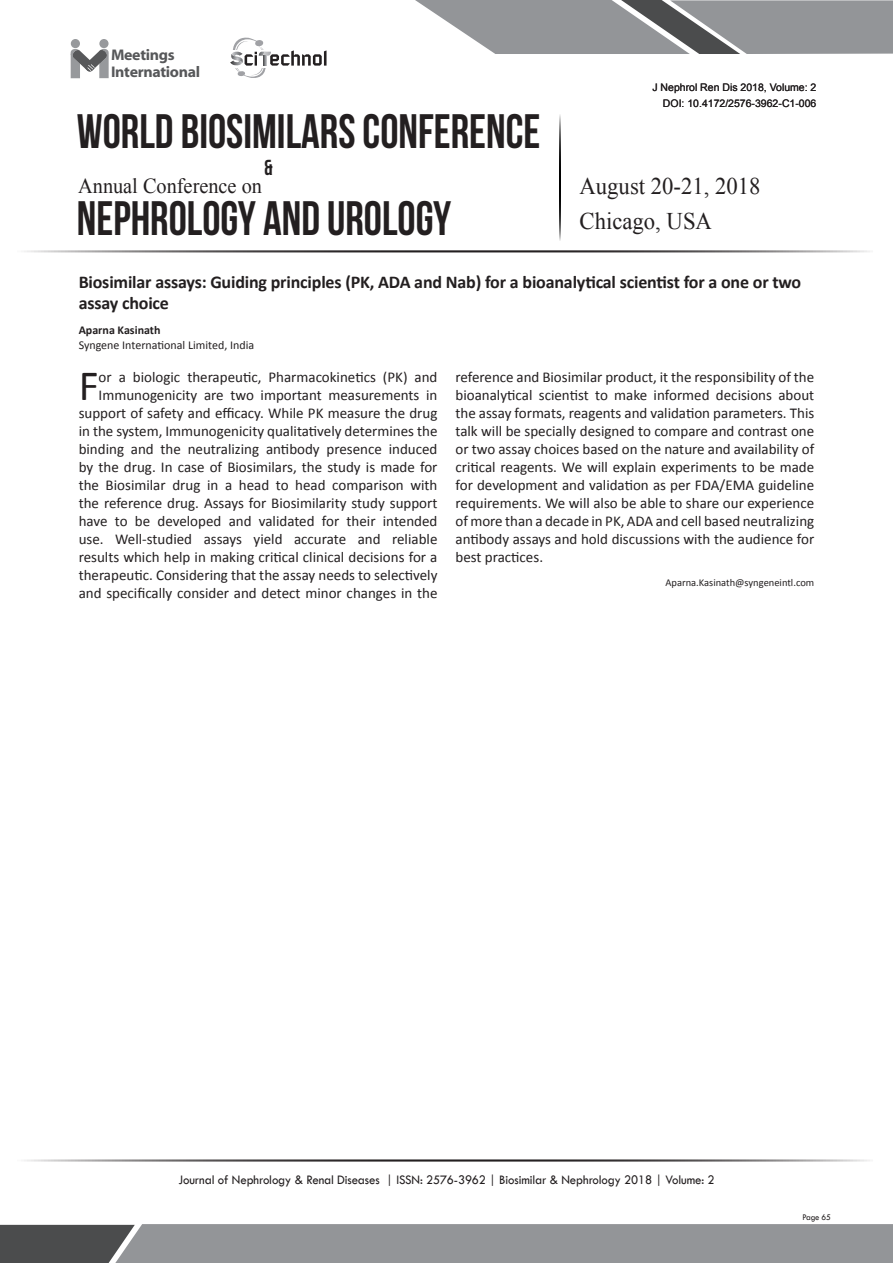
<style>
.page{position:relative;width:893px;height:1263px;background:#fff}
.page>*{position:absolute;margin:0;border:0;box-sizing:border-box;transform-origin:0 0}
.t1{font:48.3px "Bebas Neue";color:#231f20;scale:.95 1}
.Bio_Heading{font:43.35px "Calibri";color:#231f20}
.t2{font:23.85px/35px "Times New Roman";color:#231f20;scale:.95 1}
.t3{font:21.75px "Bebas Neue";color:#231f20;scale:.95 1}
.t4{font:21.3px "Times New Roman";color:#231f20;scale:.95 1}
.t5{font:700 18px/21px "Calibri";letter-spacing:-.01em;color:#231f20}
.t6{font:700 15.45px/17.1px "Myriad Web Pro";letter-spacing:-.02em;color:#57585a}
.Bio_Heading-2{font:15px/18px "Calibri";color:#231f20;text-align:right}
.t7{font:13.5px "Tw Cen";letter-spacing:-.01em;color:#231f20;scale:.95 1}
.Affiliation{font:12px "Calibri";color:#231f20}
.Name{font:700 12px "Calibri";color:#231f20}
.t8{font:10.5px "Arial";color:#231f20}
.Bio_Heading-3{font:10.5px "Calibri";color:#231f20}
.t9{font:9px "Tw Cen";letter-spacing:-.02em;color:#231f20;scale:.95 1}
</style>
<div class="page">
<hr style="left:14px;top:250px;width:859px;height:2px;background:#231f20">
<hr style="left:14px;top:1159px;width:859px;height:2px;background:#231f20">
<svg style="left:71px;top:49px;width:38px;height:29px"></svg>
<div style="left:99px;top:39px;width:10px;height:9px;background:#97999c;border-radius:50%"></div>
<div style="left:71px;top:39px;width:9px;height:9px;background:#97999c;border-radius:50%"></div>
<svg style="left:415px;top:0;width:478px;height:54px;background:#9a9b9e"></svg>
<svg style="left:0;top:1224px;width:893px;height:39px;background:#8a8c8f"></svg>
<hr style="left:559px;top:114px;width:2px;height:127px;background:#000">
<svg style="left:230px;top:38px;width:97px;height:40px"></svg>
<p class="t6" style="left:111px;top:46px;width:91px">Meetings<br>International</p>
<h1 class="t1" style="left:77px;top:105px;width:489px">WORLD BIOSIMILARS CONFERENCE</h1>
<h3 class="t3" style="left:264px;top:155px;width:10px">&amp;</h3>
<h1 class="t1" style="left:77px;top:192px;width:395px">NEPHROLOGY AND UROLOGY</h1>
<h3 class="t4" style="left:78px;top:171px;width:195px">Annual Conference on</h3>
<p class="t8" style="left:652px;top:81px;width:166px">J Nephrol Ren Dis 2018, Volume: 2</p>
<p class="t8" style="left:663px;top:96px;width:155px">DOI: 10.4172/2576-3962-C1-006</p>
<h3 class="t2" style="left:579px;top:169px;width:192px">August 20-21, 2018<br>Chicago, USA</h3>
<p class="t5" style="left:79px;top:271px;width:724px">Biosimilar assays: Guiding principles (PK, ADA and Nab) for a bioanalytical scientist for a one or two assay choice</p>
<p class="Name" style="left:79px;top:323px;width:83px">Aparna Kasinath</p>
<p class="Affiliation" style="left:79px;top:338px;width:177px">Syngene International Limited, India</p>
<p class="Bio_Heading-2" style="left:79px;top:368px;width:360px">or a biologic therapeutic, Pharmacokinetics (PK) and Immunogenicity are two important measurements in support of safety and efficacy. While PK measure the drug in the system, Immunogenicity qualitatively determines the binding and the neutralizing antibody presence induced by the drug. In case of Biosimilars, the study is made for the Biosimilar drug in a head to head comparison with the reference drug. Assays for Biosimilarity study support have to be developed and validated for their intended use. Well-studied assays yield accurate and reliable results which help in making critical clinical decisions for a therapeutic. Considering that the assay needs to selectively and specifically consider and detect minor changes in the</p>
<p class="Bio_Heading-2" style="left:455px;top:368px;width:360px;text-align:justify">reference and Biosimilar product, it the responsibility of the bioanalytical scientist to make informed decisions about the assay formats, reagents and validation parameters. This talk will be specially designed to compare and contrast one or two assay choices based on the nature and availability of critical reagents. We will explain experiments to be made for development and validation as per FDA/EMA guideline requirements. We will also be able to share our experience of more than a decade in PK, ADA and cell based neutralizing antibody assays and hold discussions with the audience for best practices.</p>
<p class="Bio_Heading" style="left:79px;top:358px;width:21px">F</p>
<p class="Bio_Heading-3" style="left:665px;top:576px;width:150px">Aparna.Kasinath@syngeneintl.com</p>
<p class="t7" style="left:178px;top:1172px;width:566px">Journal of Nephrology &amp; Renal Diseases | ISSN: 2576-3962 | Biosimilar &amp; Nephrology 2018 | Volume: 2</p>
<p class="t9" style="left:802px;top:1212px;width:32px">Page 65</p>
</div>
